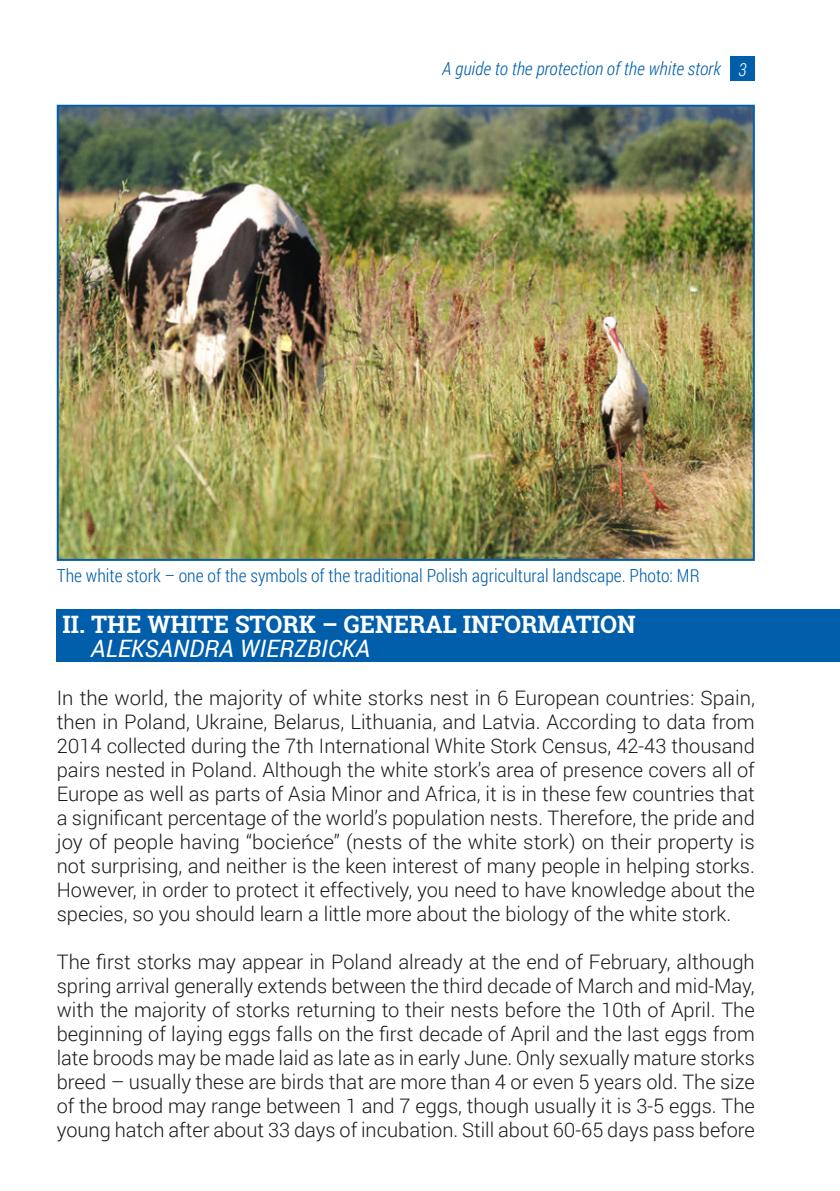
<style>
.page{position:relative;width:840px;height:1191px;background:#fff}
.page>*{position:absolute;margin:0;border:0;box-sizing:border-box;transform-origin:0 0}
.t1{font:700 24px "Roboto Slab";color:#fff}
.t2{font:italic 24px "Roboto";color:#fff}
.t3{font:300 20px/24px "Roboto";color:#1a1a18;text-align:justify}
.t4{font:300 18px "Roboto Condensed";color:#005eab}
.t5{font:italic 300 18px "Roboto Condensed";color:#005eab}
.s1{color:#fff}
</style>
<div class="page">
<div style="left:730px;top:57px;width:24px;height:24px;background:#005eab"></div>
<div style="left:57px;top:609px;width:782px;height:53px;background:#005eab"></div>
<img style="left:60px;top:108px;width:691px;height:450px">
<div style="left:57px;top:105px;width:697px;height:456px;border:2px solid #005eab"></div>
<p class="t5" style="left:442px;top:56px;width:306px">A guide to the protection of the white stork <span class="s1">3</span></p>
<p class="t4" style="left:57px;top:563px;width:644px">The white stork – one of the symbols of the traditional Polish agricultural landscape. Photo: MR</p>
<p class="t1" style="left:62px;top:608px;width:141px">II. THE WHITE</p>
<p class="t1" style="left:235px;top:608px;width:17px">STO</p>
<p class="t1" style="left:282px;top:608px;width:95px">RK – GENE</p>
<p class="t1" style="left:409px;top:608px;width:69px">RAL INFO</p>
<p class="t1" style="left:521px;top:608px;width:56px">RMATION</p>
<p class="t2" style="left:91px;top:631px;width:280px">ALEKSANDRA WIERZBICKA</p>
<p class="t3" style="left:57px;top:685px;width:699px">In the world, the majority of white storks nest in 6 European countries: Spain, then in Poland, Ukraine, Belarus, Lithuania, and Latvia. According to data from 2014 collected during the 7th International White Stork Census, 42-43 thousand pairs nested in Poland. Although the white stork’s area of presence covers all of Europe as well as parts of Asia Minor and Africa, it is in these few countries that a significant percentage of the world’s population nests. Therefore, the pride and joy of people having “bocieńce” (nests of the white stork) on their property is not surprising, and neither is the keen interest of many people in helping storks.<br>However, in order to protect it effectively, you need to have knowledge about the species, so you should learn a little more about the biology of the white stork.</p>
<p class="t3" style="left:57px;top:949px;width:699px">The first storks may appear in Poland already at the end of February, although spring arrival generally extends between the third decade of March and mid-May, with the majority of storks returning to their nests before the 10th of April. The beginning of laying eggs falls on the first decade of April and the last eggs from late broods may be made laid as late as in early June. Only sexually mature storks breed – usually these are birds that are more than 4 or even 5 years old. The size of the brood may range between 1 and 7 eggs, though usually it is 3-5 eggs. The young hatch after about 33 days of incubation. Still about 60-65 days pass before</p>
</div>
